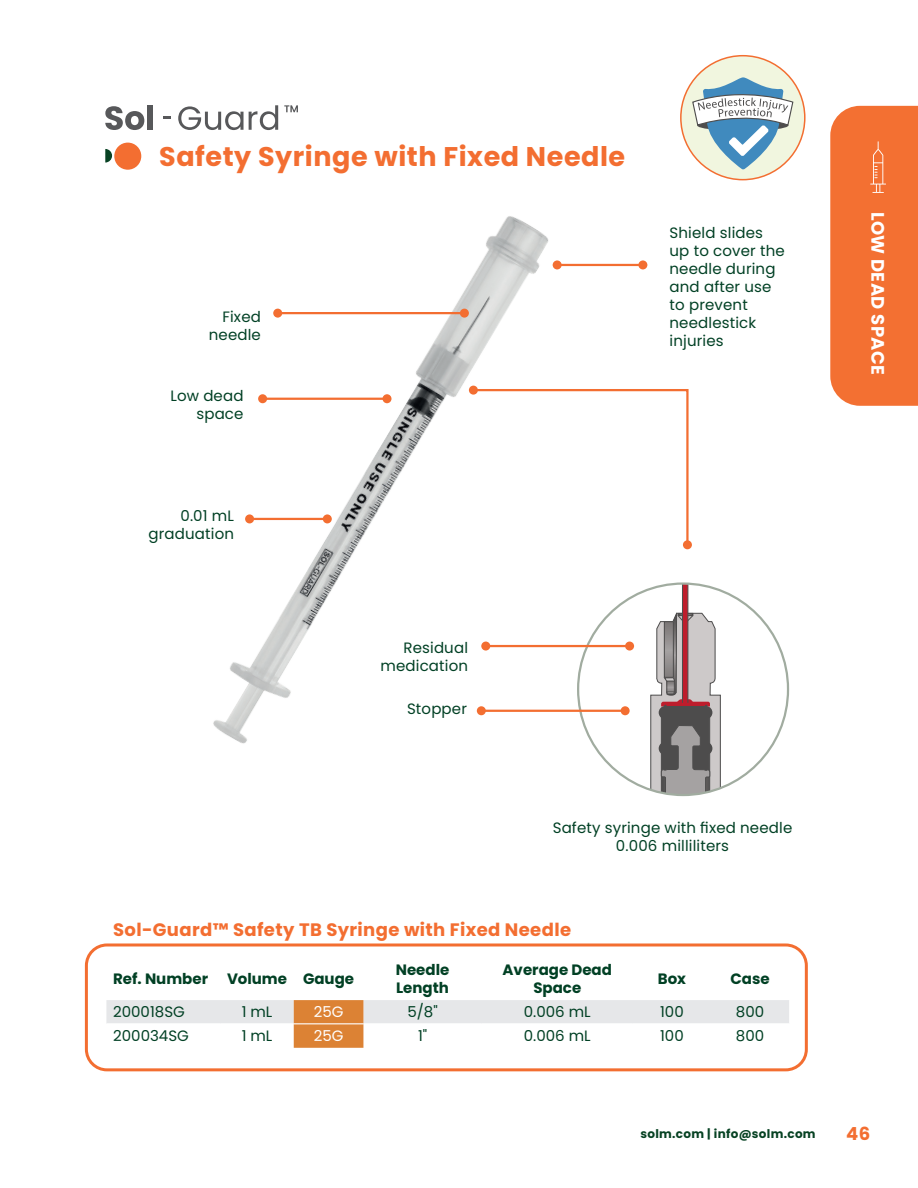
<style>
.page{position:relative;width:918px;height:1188px;background:#fff}
.page>*{position:absolute;margin:0;border:0;box-sizing:border-box;transform-origin:0 0}
.Product_Name{font:700 27px "Poppins";letter-spacing:.02em;color:#f36e31}
.Product_Name_above_C{font:700 18px "Poppins";letter-spacing:.02em;color:#f36e31}
.t1{font:700 18px "Poppins";letter-spacing:.025em;color:#fff}
.Descriptive_Text{font:15px/18px "Poppins";letter-spacing:.01em;color:#014024;text-align:right}
.Chart_Heading{font:700 15px/18px "Poppins";color:#014024}
.Chart_SKUS{font:15px "Poppins";color:#014024}
.Chart_SKUS-2{font:15px "Poppins";color:#fff}
.t2{font:700 12px "Poppins";letter-spacing:.025em;color:#074223}
</style>
<div class="page">
<div style="left:830px;top:106px;width:88px;height:300px;background:#f37032"></div>
<img style="left:213px;top:216px;width:366px;height:528px">
<hr style="left:278px;top:312px;width:186px;height:2px;background:#f36e31">
<div style="left:273px;top:309px;width:9px;height:9px;background:#f36e31;border-radius:50%"></div>
<div style="left:460px;top:309px;width:9px;height:9px;background:#f36e31;border-radius:50%"></div>
<hr style="left:263px;top:398px;width:124px;height:2px;background:#f36e31">
<div style="left:258px;top:394px;width:9px;height:9px;background:#f36e31;border-radius:50%"></div>
<div style="left:383px;top:394px;width:9px;height:9px;background:#f36e31;border-radius:50%"></div>
<hr style="left:250px;top:518px;width:77px;height:2px;background:#f36e31">
<div style="left:245px;top:514px;width:9px;height:9px;background:#f36e31;border-radius:50%"></div>
<div style="left:323px;top:514px;width:9px;height:9px;background:#f36e31;border-radius:50%"></div>
<svg style="left:471px;top:388px;width:218px;height:159px"></svg>
<div style="left:683px;top:540px;width:9px;height:9px;background:#f36e31;border-radius:50%"></div>
<div style="left:469px;top:386px;width:9px;height:9px;background:#f36e31;border-radius:50%"></div>
<hr style="left:557px;top:264px;width:86px;height:2px;background:#f36e31">
<div style="left:553px;top:260px;width:9px;height:9px;background:#f36e31;border-radius:50%"></div>
<div style="left:638px;top:260px;width:9px;height:9px;background:#f36e31;border-radius:50%"></div>
<svg style="left:650px;top:585px;width:71px;height:210px"></svg>
<div style="left:114px;top:143px;width:27px;height:27px;background:#f36e31;border-radius:50%"></div>
<svg style="left:105px;top:149px;width:7px;height:14px"></svg>
<svg style="left:284px;top:105px;width:14px;height:7px"></svg>
<svg style="left:105px;top:106px;width:39px;height:24px"></svg>
<div style="left:147px;top:105px;width:6px;height:25px;background:#57585a"></div>
<svg style="left:163px;top:116px;width:8px;height:3px"></svg>
<svg style="left:178px;top:105px;width:100px;height:25px"></svg>
<div style="left:681px;top:56px;width:124px;height:124px;background:#f1f6df;border-radius:50%"></div>
<svg style="left:692px;top:78px;width:101px;height:91px"></svg>
<hr style="left:486px;top:645px;width:144px;height:2px;background:#f36e31">
<div style="left:625px;top:642px;width:9px;height:9px;background:#f36e31;border-radius:50%"></div>
<div style="left:481px;top:642px;width:9px;height:9px;background:#f36e31;border-radius:50%"></div>
<hr style="left:481px;top:710px;width:144px;height:2px;background:#f36e31">
<div style="left:621px;top:706px;width:9px;height:9px;background:#f36e31;border-radius:50%"></div>
<div style="left:477px;top:706px;width:9px;height:9px;background:#f36e31;border-radius:50%"></div>
<div style="left:85px;top:943px;width:723px;height:128px;border:3px solid #f36e31;border-radius:21px"></div>
<svg style="left:106px;top:1000px;width:683px;height:48px"></svg>
<hr style="left:294px;top:1023px;width:69px;height:1px;background:#fff">
<hr style="left:363px;top:1023px;width:119px;height:1px;background:#fff">
<hr style="left:482px;top:1023px;width:151px;height:1px;background:#fff">
<hr style="left:633px;top:1023px;width:78px;height:1px;background:#fff">
<hr style="left:711px;top:1023px;width:78px;height:1px;background:#fff">
<hr style="left:106px;top:1023px;width:114px;height:1px;background:#fff">
<hr style="left:220px;top:1023px;width:74px;height:1px;background:#fff">
<p class="Product_Name" style="left:159px;top:141px;width:467px">Safety Syringe with Fixed Needle</p>
<p class="Descriptive_Text" style="left:209px;top:308px;width:54px">Fixed needle</p>
<p class="Descriptive_Text" style="left:170px;top:387px;width:75px">Low dead space</p>
<p class="Descriptive_Text" style="left:149px;top:506px;width:87px">0.01 mL graduation</p>
<p class="Descriptive_Text" style="left:381px;top:639px;width:89px">Residual medication</p>
<p class="Descriptive_Text" style="left:407px;top:700px;width:61px">Stopper</p>
<p class="Descriptive_Text" style="left:670px;top:224px;width:117px;text-align:left">Shield slides up to cover the needle during and after use to prevent needlestick injuries</p>
<p class="Descriptive_Text" style="left:553px;top:819px;width:241px">Safety syringe with fixed needle</p>
<p class="Descriptive_Text" style="left:616px;top:837px;width:115px">0.006 milliliters</p>
<p class="Product_Name_above_C" style="left:113px;top:919px;width:459px">Sol-Guard™ Safety TB Syringe with Fixed Needle</p>
<p class="Chart_Heading" style="left:113px;top:970px;width:96px">Ref. Number</p>
<p class="Chart_Heading" style="left:227px;top:970px;width:61px">Volume</p>
<p class="Chart_Heading" style="left:303px;top:970px;width:53px">Gauge</p>
<p class="Chart_Heading" style="left:396px;top:961px;width:55px">Needle<br>Length</p>
<p class="Chart_Heading" style="left:503px;top:961px;width:111px;text-align:center">Average Dead<br>Space</p>
<p class="Chart_Heading" style="left:658px;top:970px;width:30px">Box</p>
<p class="Chart_Heading" style="left:730px;top:970px;width:41px">Case</p>
<p class="Chart_SKUS" style="left:113px;top:1003px;width:73px">200018SG</p>
<p class="Chart_SKUS" style="left:242px;top:1003px;width:32px">1 mL</p>
<p class="Chart_SKUS-2" style="left:314px;top:1003px;width:31px">25G</p>
<p class="Chart_SKUS" style="left:407px;top:1003px;width:32px">5/8"</p>
<p class="Chart_SKUS" style="left:524px;top:1003px;width:68px">0.006 mL</p>
<p class="Chart_SKUS" style="left:660px;top:1003px;width:25px">100</p>
<p class="Chart_SKUS" style="left:736px;top:1003px;width:30px">800</p>
<p class="Chart_SKUS" style="left:113px;top:1027px;width:77px">200034SG</p>
<p class="Chart_SKUS" style="left:242px;top:1027px;width:32px">1 mL</p>
<p class="Chart_SKUS-2" style="left:314px;top:1027px;width:31px">25G</p>
<p class="Chart_SKUS" style="left:418px;top:1027px;width:11px">1"</p>
<p class="Chart_SKUS" style="left:524px;top:1027px;width:68px">0.006 mL</p>
<p class="Chart_SKUS" style="left:660px;top:1027px;width:25px">100</p>
<p class="Chart_SKUS" style="left:736px;top:1027px;width:30px">800</p>
<p class="t1" style="left:888px;top:212px;width:165px;rotate:90deg">LOW DEAD SPACE</p>
<p class="t2" style="left:640px;top:1127px;width:177px">solm.com | info@solm.com</p>
<p class="Product_Name_above_C" style="left:846px;top:1123px;width:26px">46</p>
</div>
